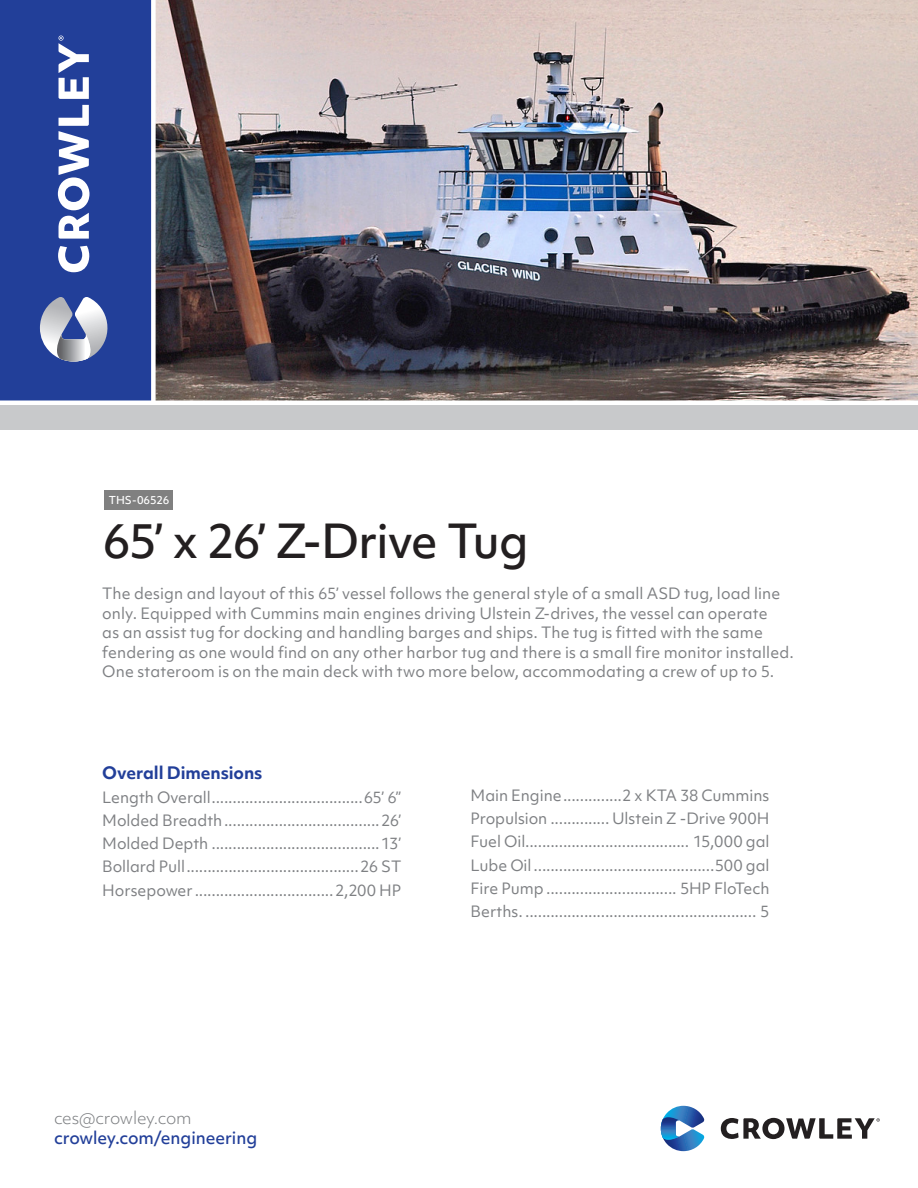
<style>
.page{position:relative;width:918px;height:1188px;background:#fff}
.page>*{position:absolute;margin:0;border:0;box-sizing:border-box;transform-origin:0 0}
.Intro_Copy_Blocks{font:500 45px "Objektiv Mk 1";letter-spacing:-.03em;color:#231f20}
.t1{font:500 16.5px "Objektiv Mk 1";letter-spacing:-.01em;color:#223f99}
.Intro_Copy_Blocks-2{font:700 16.5px "Objektiv Mk 1";letter-spacing:-.005em;color:#223f99}
.t2{font:300 16.5px "Objektiv Mk 1";letter-spacing:-.02em;color:#7e8083}
.Intro_Copy_Blocks-3{font:15px/19.5px "Objektiv Mk 1";letter-spacing:.005em;color:#7e8083}
.t3{font:500 10.5px "Objektiv Mk 1";letter-spacing:-.005em;color:#fff}
</style>
<div class="page">
<img style="left:156px;top:0;width:762px;height:400px">
<div style="left:0;top:0;width:152px;height:402px;background:#223f99"></div>
<div style="left:0;top:405px;width:918px;height:25px;background:#c8c9cb"></div>
<div style="left:151px;top:0;width:5px;height:402px;background:#fff"></div>
<div style="left:0;top:400px;width:918px;height:5px;background:#fff"></div>
<svg style="left:58px;top:36px;width:32px;height:236px"></svg>
<svg style="left:40px;top:297px;width:68px;height:65px"></svg>
<svg style="left:721px;top:1118px;width:159px;height:21px"></svg>
<svg style="left:660px;top:1106px;width:45px;height:45px"></svg>
<div style="left:104px;top:490px;width:68px;height:20px;background:#808080"></div>
<p class="t3" style="left:109px;top:493px;width:62px">THS-06526</p>
<p class="Intro_Copy_Blocks" style="left:103px;top:510px;width:428px">65’ x 26’ Z-Drive Tug</p>
<p class="Intro_Copy_Blocks-3" style="left:102px;top:584px;width:693px">The design and layout of this 65’ vessel follows the general style of a small ASD tug, load line only. Equipped with Cummins main engines driving Ulstein Z-drives, the vessel can operate<br>as an assist tug for docking and handling barges and ships. The tug is fitted with the same fendering as one would find on any other harbor tug and there is a small fire monitor installed.<br>One stateroom is on the main deck with two more below, accommodating a crew of up to 5.</p>
<p class="Intro_Copy_Blocks-2" style="left:102px;top:761px;width:162px">Overall Dimensions</p>
<p class="Intro_Copy_Blocks-3" style="left:102px;top:787px;width:300px">Length Overall....................................65’ 6”</p>
<p class="Intro_Copy_Blocks-3" style="left:102px;top:810px;width:300px">Molded Breadth.....................................26’</p>
<p class="Intro_Copy_Blocks-3" style="left:102px;top:834px;width:300px">Molded Depth ........................................13’</p>
<p class="Intro_Copy_Blocks-3" style="left:102px;top:857px;width:300px">Bollard Pull.........................................26 ST</p>
<p class="Intro_Copy_Blocks-3" style="left:102px;top:880px;width:300px">Horsepower .................................2,200 HP</p>
<p class="Intro_Copy_Blocks-3" style="left:471px;top:785px;width:300px">Main Engine..............2 x KTA 38 Cummins</p>
<p class="Intro_Copy_Blocks-3" style="left:471px;top:809px;width:300px">Propulsion .............. Ulstein Z -Drive 900H</p>
<p class="Intro_Copy_Blocks-3" style="left:471px;top:832px;width:300px">Fuel Oil....................................... 15,000 gal</p>
<p class="Intro_Copy_Blocks-3" style="left:471px;top:855px;width:300px">Lube Oil...........................................500 gal</p>
<p class="Intro_Copy_Blocks-3" style="left:471px;top:878px;width:300px">Fire Pump ............................... 5HP FloTech</p>
<p class="Intro_Copy_Blocks-3" style="left:471px;top:902px;width:300px">Berths. ....................................................... 5</p>
<p class="t2" style="left:54px;top:1107px;width:139px">ces@crowley.com</p>
<p class="t1" style="left:54px;top:1126px;width:205px">crowley.com/engineering</p>
</div>
